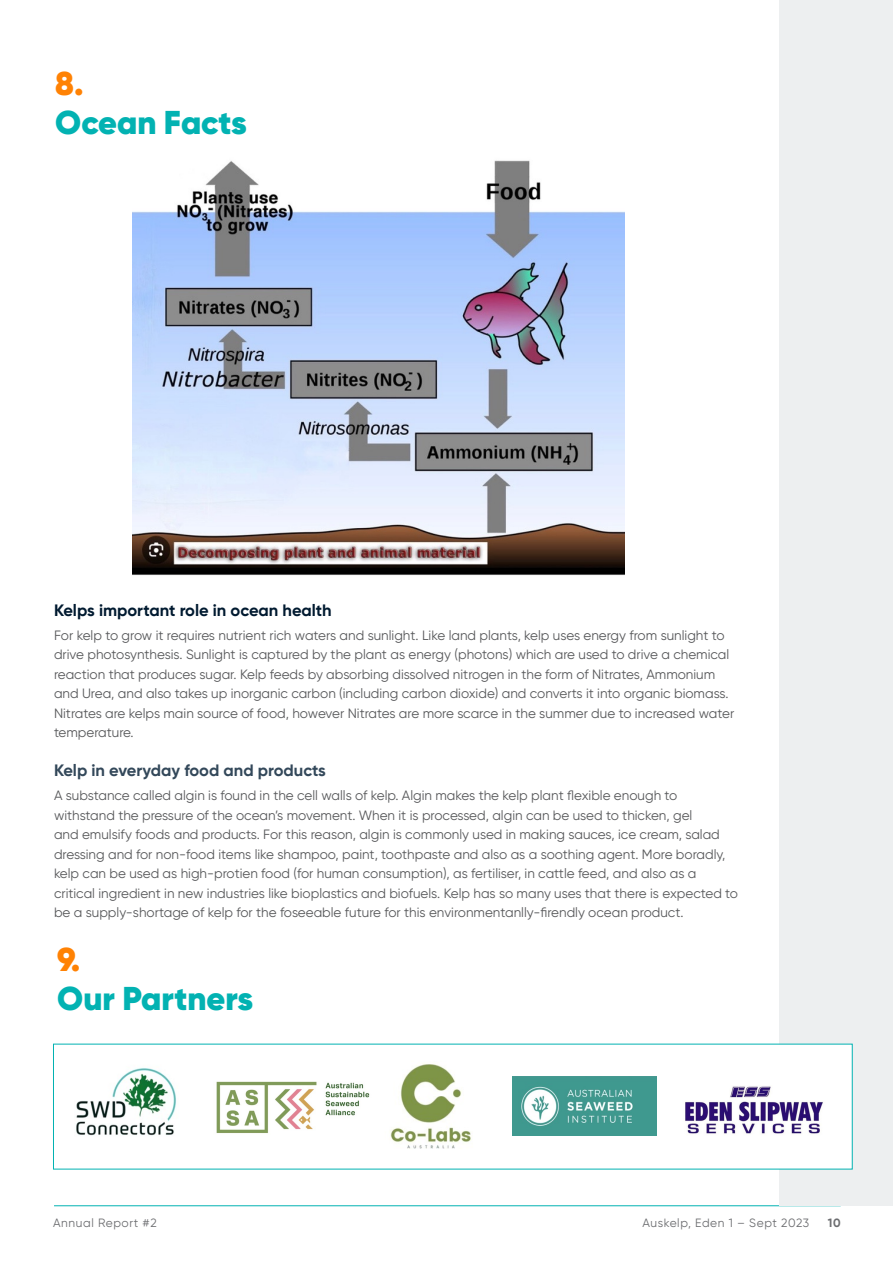
<style>
.page{position:relative;width:893px;height:1263px;background:#fff}
.page>*{position:absolute;margin:0;border:0;box-sizing:border-box;transform-origin:0 0}
.List_of_Figures___text{font:900 33px "Gilroy";color:#02b2b2}
.List_of_Figures___text-2{font:900 33px "Gilroy";color:#ff8204}
.t1{font:700 16.5px "Gilroy";color:#001a30}
.t2{font:700 16.5px "Gilroy";color:#33485a}
.t3{font:13.5px/19.5px "Gilroy";color:#57585a}
.t4{font:12px "Gilroy";letter-spacing:.05em;color:#6c6d70}
.t5{font:700 12px "Gilroy";color:#6c6d70}
</style>
<div class="page">
<hr style="left:54px;top:1205px;width:787px;height:1px;background:#02b2b2">
<div style="left:780px;top:0;width:113px;height:1205px;background:#edeff0"></div>
<img style="left:132px;top:160px;width:492px;height:415px">
<div style="left:53px;top:1044px;width:800px;height:125px;background:#fff"></div>
<img style="left:76px;top:1068px;width:100px;height:68px">
<img style="left:390px;top:1064px;width:82px;height:85px">
<img style="left:685px;top:1086px;width:138px;height:36px">
<img style="left:687px;top:1123px;width:133px;height:11px">
<img style="left:512px;top:1076px;width:144px;height:59px">
<img style="left:216px;top:1081px;width:154px;height:53px">
<p class="List_of_Figures___text-2" style="left:55px;top:63px;width:30px">8.</p>
<p class="List_of_Figures___text" style="left:55px;top:102px;width:193px">Ocean Facts</p>
<p class="t1" style="left:54px;top:600px;width:279px">Kelps important role in ocean health</p>
<p class="t3" style="left:54px;top:625px;width:682px">For kelp to grow it requires nutrient rich waters and sunlight. Like land plants, kelp uses energy from sunlight to drive photosynthesis. Sunlight is captured by the plant as energy (photons) which are used to drive a chemical reaction that produces sugar. Kelp feeds by absorbing dissolved nitrogen in the form of Nitrates, Ammonium and Urea, and also takes up inorganic carbon (including carbon dioxide) and converts it into organic biomass.<br>Nitrates are kelps main source of food, however Nitrates are more scarce in the summer due to increased water temperature.</p>
<p class="t2" style="left:54px;top:760px;width:273px">Kelp in everyday food and products</p>
<p class="t3" style="left:54px;top:785px;width:686px">A substance called algin is found in the cell walls of kelp. Algin makes the kelp plant flexible enough to withstand the pressure of the ocean’s movement. When it is processed, algin can be used to thicken, gel<br>and emulsify foods and products. For this reason, algin is commonly used in making sauces, ice cream, salad dressing and for non-food items like shampoo, paint, toothpaste and also as a soothing agent. More boradly, kelp can be used as high-protien food (for human consumption), as fertiliser, in cattle feed, and also as a critical ingredient in new industries like bioplastics and biofuels. Kelp has so many uses that there is expected to be a supply-shortage of kelp for the foseeable future for this environmentanlly-firendly ocean product.</p>
<p class="List_of_Figures___text-2" style="left:57px;top:939px;width:25px">9.</p>
<p class="List_of_Figures___text" style="left:57px;top:978px;width:198px">Our Partners</p>
<p class="t4" style="left:53px;top:1215px;width:105px">Annual Report #2</p>
<p class="t4" style="left:642px;top:1215px;width:168px">Auskelp, Eden 1 – Sept 2023</p>
<p class="t5" style="left:828px;top:1215px;width:14px">10</p>
</div>
